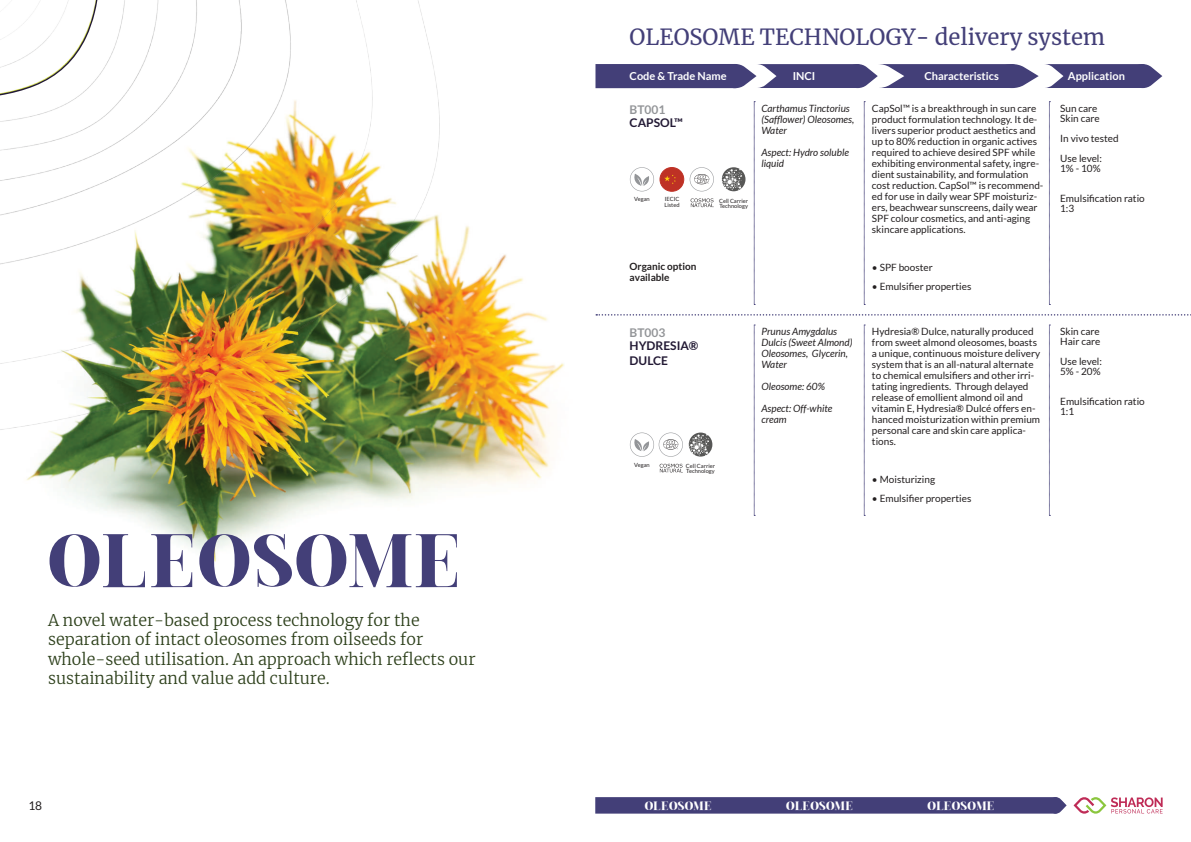
<style>
.page{position:relative;width:1191px;height:842px;background:#fff}
.page>*{position:absolute;margin:0;border:0;box-sizing:border-box;transform-origin:0 0}
.t1{font:700 75px "Dalglish";letter-spacing:.015em;color:#433f78}
.t2{font:22px "Merriweather";color:#433f78}
.t3{font:300 16px/19.2px "Merriweather";color:#2c3f1a}
.t4{font:700 12.2px "Dalglish";letter-spacing:.015em;color:#fff}
.t5{font:700 12px/15px "Lato";color:#221934}
.t6{font:700 12px "Lato";color:#939598}
.t7{font:12px "Lato";color:#231f20}
.t8{font:700 11px "Lato";color:#fff}
.t9{font:10px/11px "Lato";color:#231f20}
.t10{font:italic 10px/11px "Lato";color:#231f20}
.t11{font:700 10px/11px "Lato";color:#231f20}
.t12{font:5.7px/5.1px "Lato";color:#231f20}
</style>
<div class="page">
<img style="left:27px;top:110px;width:537px;height:452px">
<img style="left:0;top:0;width:439px;height:439px">
<svg style="left:0;top:0;width:216px;height:100px"></svg>
<svg style="left:1073px;top:797px;width:89px;height:17px"></svg>
<svg style="left:1045px;top:64px;width:117px;height:24px;background:#605d8d"></svg>
<svg style="left:595px;top:64px;width:443px;height:24px;background:#5a5688"></svg>
<svg style="left:596px;top:314px;width:595px;height:2px"></svg>
<svg style="left:754px;top:101px;width:1px;height:204px"></svg>
<svg style="left:864px;top:101px;width:1px;height:204px"></svg>
<svg style="left:1049px;top:101px;width:1px;height:204px"></svg>
<svg style="left:754px;top:325px;width:1px;height:191px"></svg>
<svg style="left:864px;top:325px;width:1px;height:191px"></svg>
<svg style="left:1049px;top:325px;width:1px;height:191px"></svg>
<svg style="left:630px;top:167px;width:24px;height:24px"></svg>
<div style="left:660px;top:168px;width:24px;height:23px;background:#be3125;border-radius:50%"></div>
<div style="left:659px;top:167px;width:25px;height:25px;border:1px solid #bf3126;border-radius:50%"></div>
<svg style="left:664px;top:175px;width:12px;height:9px"></svg>
<svg style="left:690px;top:198px;width:24px;height:9px"></svg>
<svg style="left:689px;top:167px;width:25px;height:24px"></svg>
<svg style="left:659px;top:464px;width:24px;height:9px"></svg>
<svg style="left:722px;top:167px;width:23px;height:24px"></svg>
<svg style="left:630px;top:433px;width:82px;height:24px"></svg>
<svg style="left:595px;top:797px;width:471px;height:17px;background:#4a467d"></svg>
<h2 class="t2" style="left:629px;top:22px;width:477px">OLEOSOME TECHNOLOGY- delivery system</h2>
<p class="t8" style="left:924px;top:69px;width:76px">Characteristics</p>
<p class="t8" style="left:1068px;top:69px;width:58px">Application</p>
<p class="t6" style="left:629px;top:102px;width:37px">BT001</p>
<p class="t5" style="left:629px;top:115px;width:55px">CAPSOL™</p>
<p class="t8" style="left:629px;top:69px;width:99px">Code &amp; Trade Name</p>
<p class="t8" style="left:792px;top:69px;width:24px">INCI</p>
<p class="t10" style="left:761px;top:103px;width:94px">Carthamus Tinctorius (Safflower) Oleosomes,<br>Water</p>
<p class="t10" style="left:761px;top:147px;width:89px">Aspect: Hydro soluble liquid</p>
<p class="t9" style="left:872px;top:103px;width:173px">CapSol™ is a breakthrough in sun care product formulation technology. It de&shy;livers superior product aesthetics and up to 80% reduction in organic actives required to achieve desired SPF while exhibiting environmental safety, ingre&shy;dient sustainability, and formulation cost reduction. CapSol™ is recommend&shy;ed for use in daily wear SPF moisturiz&shy;ers, beachwear sunscreens, daily wear SPF colour cosmetics, and anti-aging skincare applications.</p>
<p class="t9" style="left:872px;top:262px;width:62px">• SPF booster</p>
<p class="t9" style="left:872px;top:281px;width:101px">• Emulsifier properties</p>
<p class="t9" style="left:1060px;top:103px;width:41px;line-height:10px">Sun care<br>Skin care</p>
<p class="t9" style="left:1060px;top:128px;width:60px;line-height:20px">In vivo tested<br>Use level:</p>
<p class="t9" style="left:1060px;top:163px;width:42px">1% - 10%</p>
<p class="t9" style="left:1060px;top:193px;width:86px;line-height:10px">Emulsification ratio<br>1:3</p>
<p class="t12" style="left:634px;top:197px;width:17px">Vegan</p>
<p class="t12" style="left:664px;top:197px;width:17px;line-height:5.7px">IECIC<br>Listed</p>
<p class="t12" style="left:719px;top:198px;width:31px">Cell Carrier<br>Technology</p>
<p class="t11" style="left:629px;top:260px;width:68px">Organic option available</p>
<h1 class="t1" style="left:48px;top:520px;width:412px">OLEOSOME</h1>
<h3 class="t3" style="left:48px;top:610px;width:429px">A novel water-based process technology for the separation of intact oleosomes from oilseeds for whole-seed utilisation. An approach which reflects our sustainability and value add culture.</h3>
<p class="t6" style="left:629px;top:325px;width:37px">BT003</p>
<p class="t5" style="left:629px;top:338px;width:70px">HYDRESIA®<br>DULCE</p>
<p class="t12" style="left:634px;top:462px;width:17px">Vegan</p>
<p class="t12" style="left:686px;top:463px;width:31px">Cell Carrier<br>Technology</p>
<p class="t10" style="left:761px;top:326px;width:93px">Prunus Amygdalus<br>Dulcis (Sweet Almond)<br>Oleosomes, Glycerin,<br>Water</p>
<p class="t10" style="left:761px;top:381px;width:65px">Oleosome: 60%</p>
<p class="t10" style="left:761px;top:403px;width:73px">Aspect: Off-white cream</p>
<p class="t9" style="left:872px;top:326px;width:170px">Hydresia® Dulce, naturally produced from sweet almond oleosomes, boasts a unique, continuous moisture delivery system that is an all-natural alternate to chemical emulsifiers and other irri&shy;tating ingredients. Through delayed release of emollient almond oil and vitamin E, Hydresia® Dulcé offers en&shy;hanced moisturization within premium personal care and skin care applica&shy;tions.</p>
<p class="t9" style="left:872px;top:474px;width:65px">• Moisturizing</p>
<p class="t9" style="left:872px;top:493px;width:101px">• Emulsifier properties</p>
<p class="t9" style="left:1060px;top:326px;width:42px;line-height:10px">Skin care<br>Hair care</p>
<p class="t9" style="left:1060px;top:356px;width:43px;line-height:10px">Use level:<br>5% - 20%</p>
<p class="t9" style="left:1060px;top:396px;width:86px;line-height:10px">Emulsification ratio<br>1:1</p>
<p class="t7" style="left:28px;top:799px;width:15px">18</p>
<p class="t4" style="left:645px;top:799px;width:68px">OLEOSOME</p>
<p class="t4" style="left:786px;top:799px;width:68px">OLEOSOME</p>
<p class="t4" style="left:927px;top:799px;width:68px">OLEOSOME</p>
</div>
